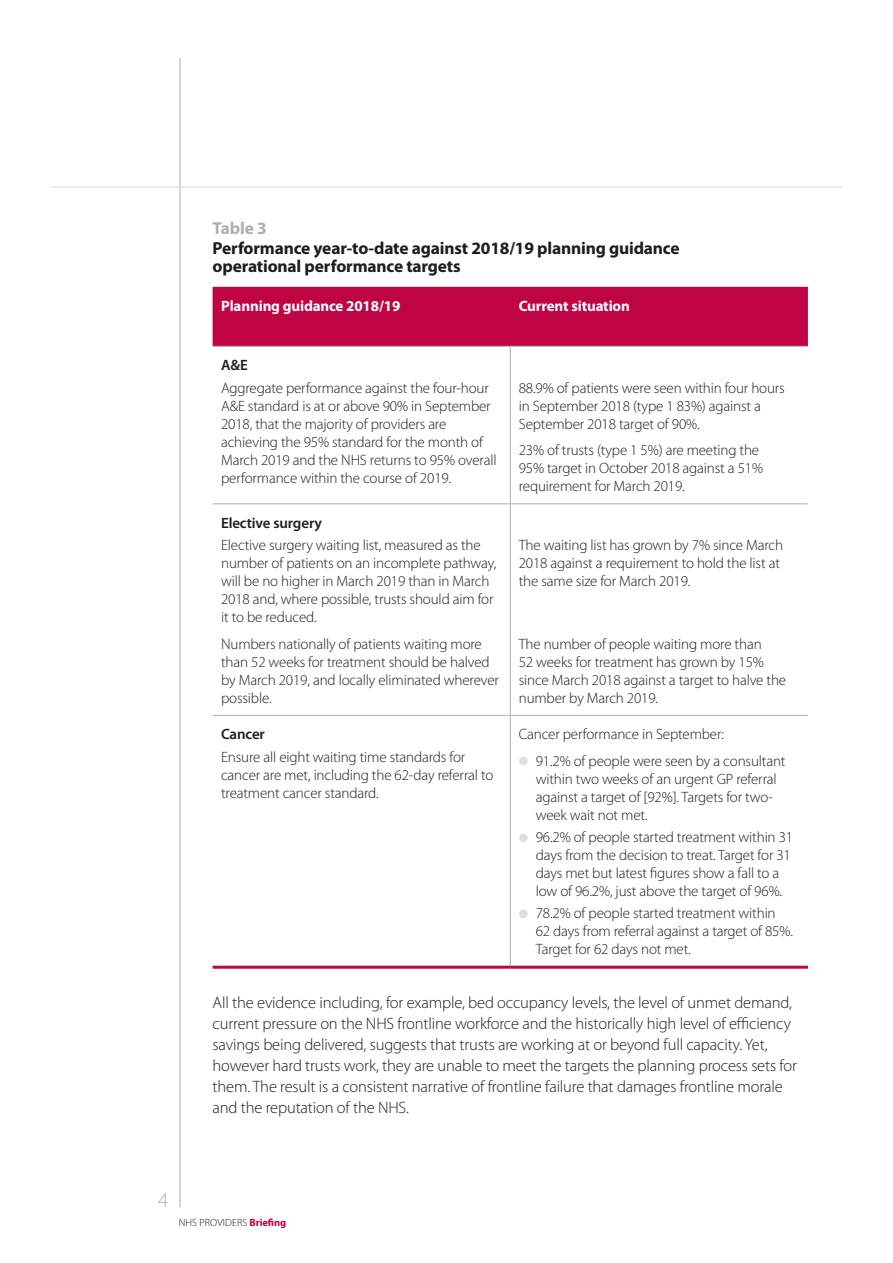
<style>
.page{position:relative;width:893px;height:1263px;background:#fff}
.page>*{position:absolute;margin:0;border:0;box-sizing:border-box;transform-origin:0 0}
.t1{font:300 21px "Myriad Pro";color:#acb0b2}
.t2{font:700 17.4px/18px "Myriad Pro";letter-spacing:-.01em;color:#1d1d1b}
.t3{font:700 17.4px "Myriad Pro";letter-spacing:-.01em;color:#acb0b2}
.t4{font:300 16.5px/21px "Myriad Pro";letter-spacing:-.01em;color:#1d1d1b}
.t5{font:300 15px/18px "Myriad Pro";letter-spacing:-.01em;color:#1d1d1b}
.t6{font:700 15px "Myriad Pro";letter-spacing:-.01em;color:#fff}
.t7{font:600 15px "Myriad Pro";letter-spacing:-.01em;color:#1d1d1b}
.t8{font:300 10.5px "Myriad Pro";letter-spacing:.01em;color:#1d1d1b}
.s1{color:#dbe0e3}
.s2{font-weight:700;color:#bf0442}
</style>
<div class="page">
<hr style="left:180px;top:58px;width:1px;height:1149px;background:#acb0b2">
<hr style="left:51px;top:187px;width:791px;height:1px;background:#d6d8da">
<div style="left:213px;top:287px;width:595px;height:59px;background:#bf0442"></div>
<svg style="left:511px;top:504px;width:297px;height:462px"></svg>
<hr style="left:213px;top:346px;width:297px;height:1px;background:#acb0b2">
<hr style="left:510px;top:346px;width:298px;height:1px;background:#acb0b2">
<hr style="left:510px;top:347px;width:1px;height:156px;background:#acb0b2">
<hr style="left:213px;top:503px;width:297px;height:1px;background:#acb0b2">
<hr style="left:510px;top:503px;width:298px;height:1px;background:#acb0b2">
<hr style="left:510px;top:504px;width:1px;height:211px;background:#acb0b2">
<hr style="left:213px;top:715px;width:297px;height:1px;background:#acb0b2">
<hr style="left:510px;top:715px;width:298px;height:1px;background:#acb0b2">
<hr style="left:510px;top:716px;width:1px;height:250px;background:#acb0b2">
<hr style="left:213px;top:966px;width:297px;height:3px;background:#bf0442">
<hr style="left:510px;top:966px;width:298px;height:3px;background:#bf0442">
<p class="t3" style="left:213px;top:217px;width:56px">Table 3</p>
<p class="t2" style="left:213px;top:239px;width:469px">Performance year-to-date against 2018/19 planning guidance operational performance targets</p>
<p class="t6" style="left:221px;top:296px;width:181px">Planning guidance 2018/19</p>
<p class="t6" style="left:519px;top:296px;width:113px">Current situation</p>
<p class="t7" style="left:221px;top:356px;width:28px">A&amp;E</p>
<p class="t5" style="left:221px;top:379px;width:277px">Aggregate performance against the four-hour A&amp;E standard is at or above 90% in September 2018, that the majority of providers are achieving the 95% standard for the month of March 2019 and the NHS returns to 95% overall performance within the course of 2019.</p>
<p class="t5" style="left:519px;top:379px;width:267px">88.9% of patients were seen within four hours in September 2018 (type 1 83%) against a<br>September 2018 target of 90%.</p>
<p class="t5" style="left:519px;top:441px;width:246px">23% of trusts (type 1 5%) are meeting the<br>95% target in October 2018 against a 51% requirement for March 2019.</p>
<p class="t7" style="left:221px;top:513px;width:102px">Elective surgery</p>
<p class="t5" style="left:221px;top:536px;width:277px">Elective surgery waiting list, measured as the number of patients on an incomplete pathway, will be no higher in March 2019 than in March 2018 and, where possible, trusts should aim for it to be reduced.</p>
<p class="t5" style="left:221px;top:635px;width:279px">Numbers nationally of patients waiting more than 52 weeks for treatment should be halved by March 2019, and locally eliminated wherever possible.</p>
<p class="t5" style="left:519px;top:536px;width:266px">The waiting list has grown by 7% since March<br>2018 against a requirement to hold the list at the same size for March 2019.</p>
<p class="t5" style="left:519px;top:635px;width:269px">The number of people waiting more than<br>52 weeks for treatment has grown by 15% since March 2018 against a target to halve the number by March 2019.</p>
<p class="t5" style="left:519px;top:726px;width:207px">Cancer performance in September:</p>
<p class="t5" style="left:536px;top:752px;width:251px;text-indent:-17px"><span class="s1">●</span> 91.2% of people were seen by a consultant within two weeks of an urgent GP referral against a target of [92%]. Targets for two&shy;week wait not met.</p>
<p class="t5" style="left:536px;top:828px;width:259px;text-indent:-17px"><span class="s1">●</span> 96.2% of people started treatment within 31 days from the decision to treat. Target for 31 days met but latest figures show a fall to a low of 96.2%, just above the target of 96%.</p>
<p class="t5" style="left:536px;top:905px;width:259px;text-indent:-17px"><span class="s1">●</span> 78.2% of people started treatment within<br>62 days from referral against a target of 85%.<br>Target for 62 days not met.</p>
<p class="t4" style="left:213px;top:992px;width:586px">All the evidence including, for example, bed occupancy levels, the level of unmet demand, current pressure on the NHS frontline workforce and the historically high level of efficiency savings being delivered, suggests that trusts are working at or beyond full capacity. Yet, however hard trusts work, they are unable to meet the targets the planning process sets for them. The result is a consistent narrative of frontline failure that damages frontline morale and the reputation of the NHS.</p>
<p class="t7" style="left:221px;top:725px;width:45px">Cancer</p>
<p class="t5" style="left:221px;top:748px;width:274px">Ensure all eight waiting time standards for cancer are met, including the 62-day referral to treatment cancer standard.</p>
<h1 class="t1" style="left:158px;top:1189px;width:12px">4</h1>
<p class="t8" style="left:179px;top:1217px;width:109px">NHS PROVIDERS <span class="s2">Briefing</span></p>
</div>
